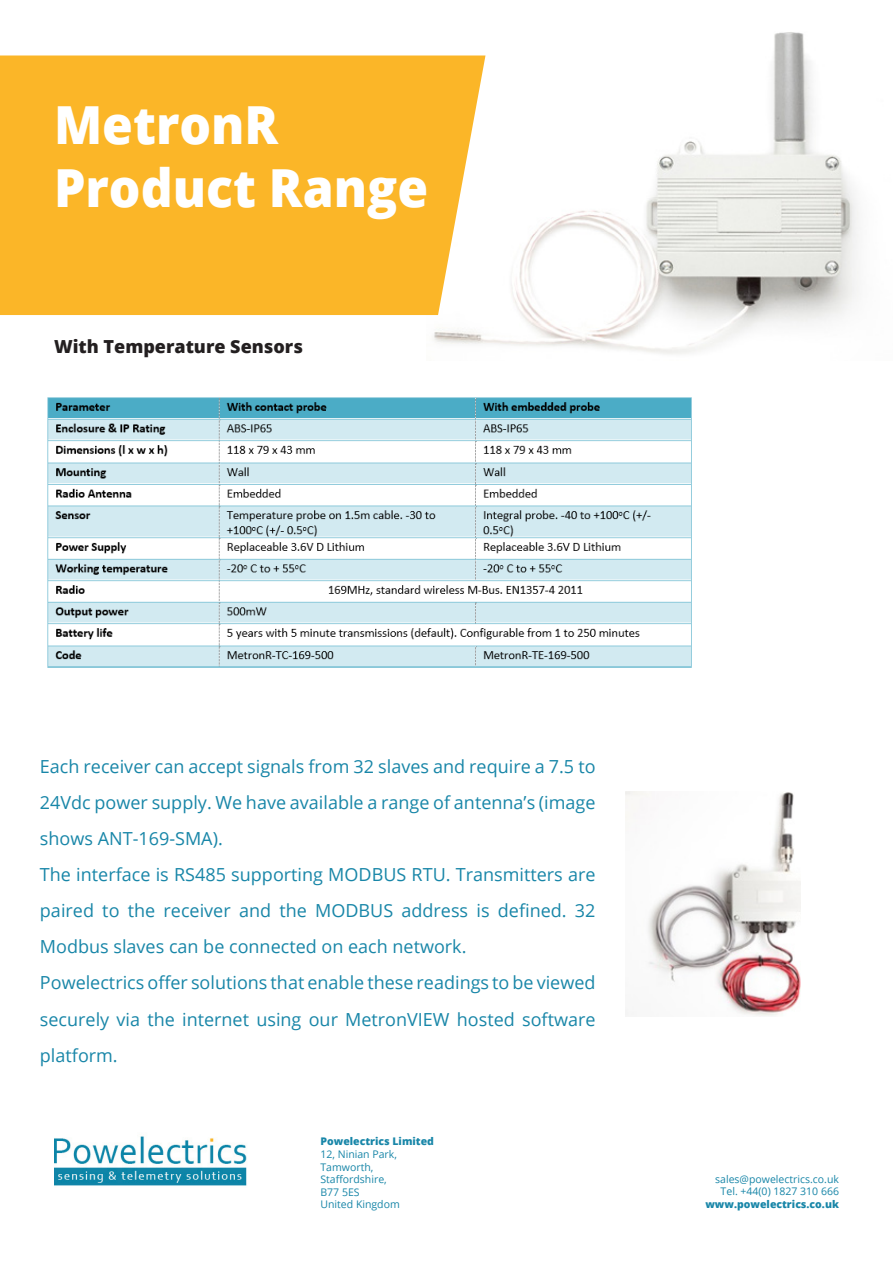
<style>
.page{position:relative;width:893px;height:1263px;background:#fff}
.page>*{position:absolute;margin:0;border:0;box-sizing:border-box;transform-origin:0 0}
.t1{font:800 52.5px "Open Sans";color:#fff;scale:.95 1}
.t2{font:18px/36px "Open Sans";color:#1886a8;text-align:justify}
.t3{font:800 18px "Open Sans";color:#231f20}
.t4{font:10.5px "Open Sans";color:#1886a8}
.t5{font:800 10.5px "Open Sans";color:#1886a8}
</style>
<div class="page">
<img style="left:427px;top:32px;width:432px;height:322px">
<div style="left:0;top:56px;width:485px;height:259px;background:#fbb628"></div>
<img style="left:54px;top:1136px;width:193px;height:50px">
<img style="left:47px;top:397px;width:645px;height:271px">
<img style="left:626px;top:792px;width:175px;height:224px">
<p class="t1" style="left:54px;top:85px;width:238px">MetronR</p>
<p class="t1" style="left:54px;top:148px;width:395px">Product Range</p>
<p class="t3" style="left:54px;top:333px;width:250px">With Temperature Sensors</p>
<p class="t2" style="left:40px;top:748px;width:557px">Each receiver can accept signals from 32 slaves and require a 7.5 to 24Vdc power supply. We have available a range of antenna’s (image shows ANT-169-SMA).</p>
<p class="t2" style="left:40px;top:856px;width:557px">The interface is RS485 supporting MODBUS RTU. Transmitters are paired to the receiver and the MODBUS address is defined. 32<br>Modbus slaves can be connected on each network.</p>
<p class="t2" style="left:40px;top:964px;width:557px">Powelectrics offer solutions that enable these readings to be viewed securely via the internet using our MetronVIEW hosted software platform.</p>
<p class="t5" style="left:320px;top:1133px;width:115px">Powelectrics Limited</p>
<p class="t4" style="left:320px;top:1147px;width:78px">12, Ninian Park,</p>
<p class="t4" style="left:320px;top:1159px;width:54px">Tamworth,</p>
<p class="t4" style="left:320px;top:1172px;width:68px">Staffordshire,</p>
<p class="t4" style="left:320px;top:1185px;width:41px">B77 5ES</p>
<p class="t4" style="left:320px;top:1197px;width:81px">United Kingdom</p>
<p class="t4" style="left:715px;top:1172px;width:125px">sales@powelectrics.co.uk</p>
<p class="t4" style="left:721px;top:1184px;width:120px">Tel. +44(0) 1827 310 666</p>
<p class="t5" style="left:705px;top:1196px;width:135px">www.powelectrics.co.uk</p>
</div>
